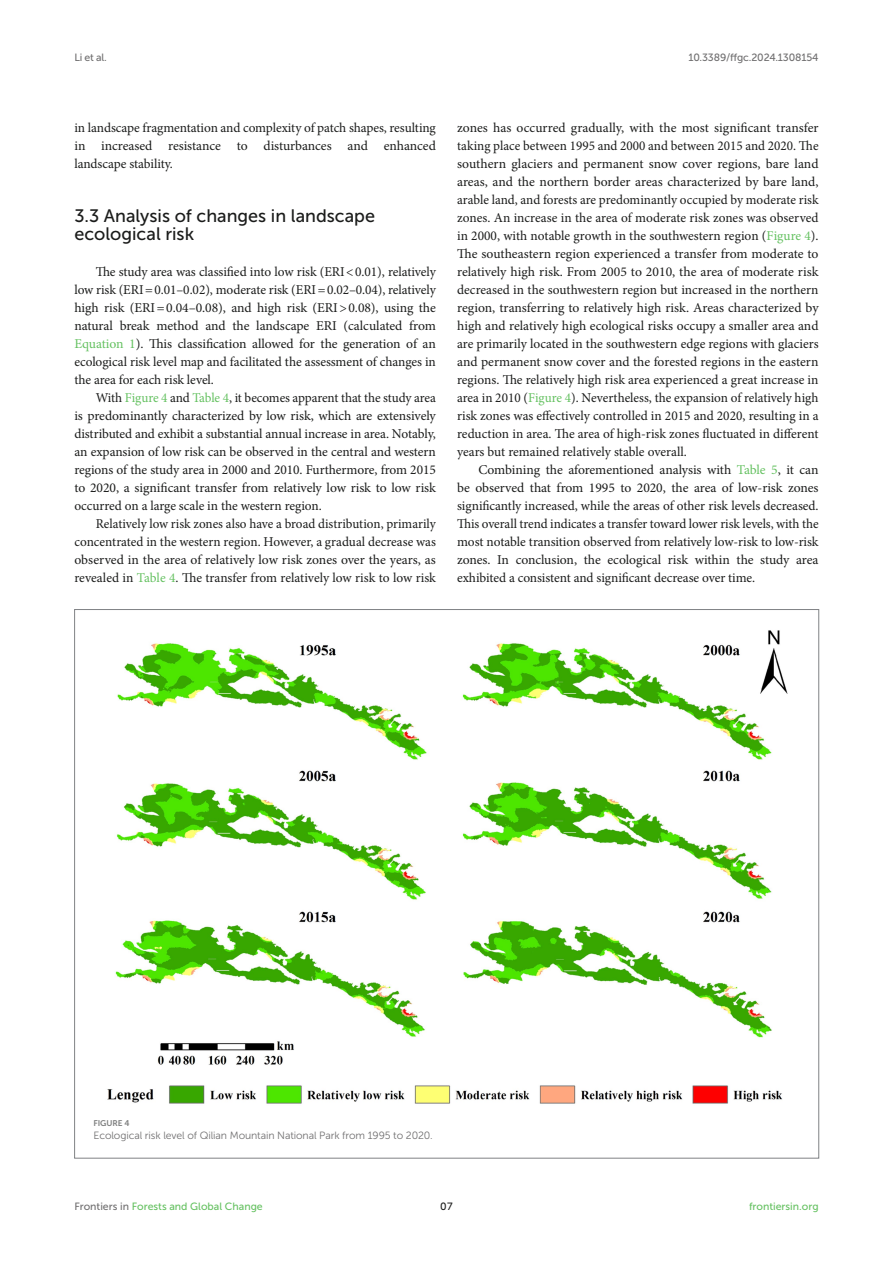
<style>
.page{position:relative;width:893px;height:1263px;background:#fff}
.page>*{position:absolute;margin:0;border:0;box-sizing:border-box;transform-origin:0 0}
.HEAD_2{font:18px/18px "Museo Sans 500";color:#1b1c1b}
.TEXT{font:13.5px/18px "Minion Pro";letter-spacing:-.005em;color:#1b1c1b;text-align:justify}
.TEXT_FLUSH{font:13.5px/18px "Minion Pro";letter-spacing:-.01em;color:#1b1c1b;text-align:justify}
.FIG_LEG{font:10.5px "Museo Sans 300";letter-spacing:-.01em;color:#706f70}
.t1{font:10.5px "Museo Sans 500";color:#65c161}
.t2{font:10.5px "Museo Sans 500";letter-spacing:-.015em;color:#706f70}
.t3{font:10.5px "Museo Sans 500";color:#1b1c1b}
.FIG_HD{font:8.25px "Museo Sans 700";letter-spacing:-.01em;color:#7e7f7f}
.s1{color:#65c161}
.s2{color:#706f70}
</style>
<div class="page">
<img style="left:107px;top:630px;width:681px;height:474px">
<p class="t2" style="left:74px;top:51px;width:34px">Li et al.</p>
<p class="t2" style="left:688px;top:51px;width:132px">10.3389/ffgc.2024.1308154</p>
<p class="TEXT" style="left:74px;top:119px;width:363px">in landscape fragmentation and complexity of patch shapes, resulting in increased resistance to disturbances and enhanced landscape stability.</p>
<p class="HEAD_2" style="left:74px;top:207px;width:302px">3.3 Analysis of changes in landscape ecological risk</p>
<p class="TEXT_FLUSH" style="left:74px;top:263px;width:363px;text-indent:21px">The study area was classified into low risk (ERI&lt;0.01), relatively low risk (ERI=0.01–0.02), moderate risk (ERI=0.02–0.04), relatively high risk (ERI=0.04–0.08), and high risk (ERI&gt;0.08), using the natural break method and the landscape ERI (calculated from <span class="s1">Equation 1</span>). This classification allowed for the generation of an ecological risk level map and facilitated the assessment of changes in the area for each risk level.</p>
<p class="TEXT" style="left:74px;top:389px;width:363px;text-indent:21px">With <span class="s1">Figure 4</span> and <span class="s1">Table 4</span>, it becomes apparent that the study area is predominantly characterized by low risk, which are extensively distributed and exhibit a substantial annual increase in area. Notably, an expansion of low risk can be observed in the central and western regions of the study area in 2000 and 2010. Furthermore, from 2015 to 2020, a significant transfer from relatively low risk to low risk occurred on a large scale in the western region.</p>
<p class="TEXT" style="left:74px;top:515px;width:363px;text-indent:21px">Relatively low risk zones also have a broad distribution, primarily concentrated in the western region. However, a gradual decrease was observed in the area of relatively low risk zones over the years, as revealed in <span class="s1">Table 4</span>. The transfer from relatively low risk to low risk</p>
<p class="TEXT" style="left:457px;top:119px;width:363px">zones has occurred gradually, with the most significant transfer taking place between 1995 and 2000 and between 2015 and 2020. The southern glaciers and permanent snow cover regions, bare land areas, and the northern border areas characterized by bare land, arable land, and forests are predominantly occupied by moderate risk zones. An increase in the area of moderate risk zones was observed in 2000, with notable growth in the southwestern region (<span class="s1">Figure 4</span>).<br>The southeastern region experienced a transfer from moderate to relatively high risk. From 2005 to 2010, the area of moderate risk decreased in the southwestern region but increased in the northern region, transferring to relatively high risk. Areas characterized by high and relatively high ecological risks occupy a smaller area and are primarily located in the southwestern edge regions with glaciers and permanent snow cover and the forested regions in the eastern regions. The relatively high risk area experienced a great increase in area in 2010 (<span class="s1">Figure 4</span>). Nevertheless, the expansion of relatively high risk zones was effectively controlled in 2015 and 2020, resulting in a reduction in area. The area of high-risk zones fluctuated in different years but remained relatively stable overall.</p>
<p class="TEXT" style="left:457px;top:461px;width:363px;text-indent:21px">Combining the aforementioned analysis with <span class="s1">Table 5</span>, it can be observed that from 1995 to 2020, the area of low-risk zones significantly increased, while the areas of other risk levels decreased.<br>This overall trend indicates a transfer toward lower risk levels, with the most notable transition observed from relatively low-risk to low-risk zones. In conclusion, the ecological risk within the study area exhibited a consistent and significant decrease over time.</p>
<p class="FIG_HD" style="left:94px;top:1118px;width:37px">FIGURE 4</p>
<p class="FIG_LEG" style="left:94px;top:1130px;width:341px">Ecological risk level of Qilian Mountain National Park from 1995 to 2020.</p>
<p class="t1" style="left:74px;top:1200px;width:190px"><span class="s2">Frontiers in</span> Forests and Global Change</p>
<p class="t3" style="left:440px;top:1200px;width:14px">07</p>
<p class="t1" style="left:749px;top:1200px;width:71px">frontiersin.org</p>
</div>
